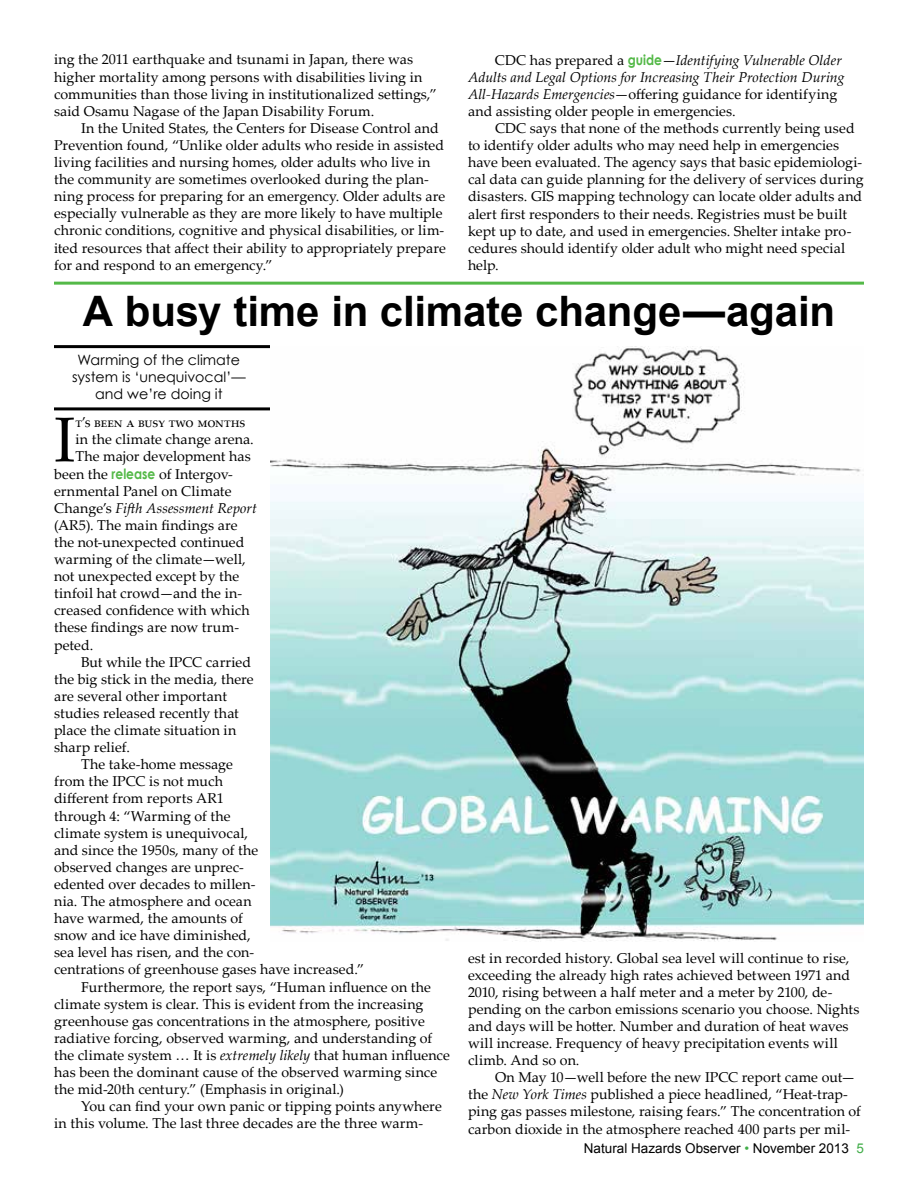
<style>
.page{position:relative;width:918px;height:1188px;background:#fff}
.page>*{position:absolute;margin:0;border:0;box-sizing:border-box;transform-origin:0 0}
.t1{font:63.3px "Palatino Linotype";color:#000}
.t2{font:700 42px "Arial";letter-spacing:-.005em;color:#000}
.t3{font:14.25px/17.1px "Palatino Linotype";letter-spacing:.005em;color:#000}
.t4{font:italic 14.25px/17.1px "Palatino Linotype";color:#000}
.t5{font:14.25px/17.1px "Century Gothic";color:#000;text-align:center}
.t6{font:13.5px "Arial";color:#000}
.s1{font-style:normal}
.s2{font-family:"Century Gothic";font-weight:700;font-style:normal;color:#54b948}
.s3{font-family:"Century Gothic";font-weight:700;color:#54b948}
.s4{font-style:italic}
.s5{color:#41ad49}
</style>
<div class="page">
<img style="left:270px;top:347px;width:594px;height:594px">
<hr style="left:54px;top:282px;width:810px;height:3px;background:#54b948">
<hr style="left:54px;top:345px;width:216px;height:3px;background:#000">
<hr style="left:54px;top:407px;width:216px;height:3px;background:#000">
<p class="t3" style="left:54px;top:50px;width:385px">ing the 2011 earthquake and tsunami in Japan, there was higher mortality among persons with disabilities living in communities than those living in institutionalized settings,” said Osamu Nagase of the Japan Disability Forum.</p>
<p class="t3" style="left:54px;top:119px;width:394px;text-indent:27px">In the United States, the Centers for Disease Control and Prevention found, “Unlike older adults who reside in assisted living facilities and nursing homes, older adults who live in the community are sometimes overlooked during the plan&shy;ning process for preparing for an emergency. Older adults are especially vulnerable as they are more likely to have multiple chronic conditions, cognitive and physical disabilities, or lim&shy;ited resources that affect their ability to appropriately prepare for and respond to an emergency.”</p>
<p class="t4" style="left:468px;top:51px;width:378px;text-indent:27px"><span class="s1">CDC has prepared a</span> <span class="s2">guide</span><span class="s1">—</span>Identifying Vulnerable Older Adults and Legal Options for Increasing Their Protection During All-Hazards Emergencies<span class="s1">—offering guidance for identifying and assisting older people in emergencies.</span></p>
<p class="t3" style="left:468px;top:119px;width:397px;text-indent:27px">CDC says that none of the methods currently being used to identify older adults who may need help in emergencies have been evaluated. The agency says that basic epidemiologi&shy;cal data can guide planning for the delivery of services during disasters. GIS mapping technology can locate older adults and alert first responders to their needs. Registries must be built kept up to date, and used in emergencies. Shelter intake pro&shy;cedures should identify older adult who might need special help.</p>
<h2 class="t2" style="left:83px;top:283px;width:754px">A busy time in climate change—again</h2>
<p class="t5" style="left:72px;top:351px;width:175px">Warming of the climate system is ‘unequivocal’— and we’re doing it</p>
<h1 class="t1" style="left:54px;top:395px;width:23px">I</h1>
<p class="t3" style="left:75px;top:413px;width:172px">t’s been a busy two months</p>
<p class="t3" style="left:75px;top:430px;width:180px">in the climate change arena.</p>
<p class="t3" style="left:75px;top:447px;width:177px">The major development has</p>
<p class="t3" style="left:54px;top:465px;width:181px">been the <span class="s3">release</span> of Intergov-</p>
<p class="t3" style="left:54px;top:482px;width:179px">ernmental Panel on Climate</p>
<p class="t4" style="left:54px;top:499px;width:204px"><span class="s1">Change’s</span> Fifth Assessment Report</p>
<p class="t3" style="left:54px;top:516px;width:185px">(AR5). The main findings are</p>
<p class="t3" style="left:54px;top:533px;width:192px">the not-unexpected continued</p>
<p class="t3" style="left:54px;top:550px;width:193px">warming of the climate—well,</p>
<p class="t3" style="left:54px;top:567px;width:187px">not unexpected except by the</p>
<p class="t3" style="left:54px;top:584px;width:190px">tinfoil hat crowd—and the in-</p>
<p class="t3" style="left:54px;top:601px;width:197px">creased confidence with which</p>
<p class="t3" style="left:54px;top:619px;width:187px">these findings are now trum-</p>
<p class="t3" style="left:54px;top:636px;width:41px">peted.</p>
<p class="t3" style="left:81px;top:653px;width:172px">But while the IPCC carried</p>
<p class="t3" style="left:54px;top:670px;width:201px">the big stick in the media, there</p>
<p class="t3" style="left:54px;top:687px;width:175px">are several other important</p>
<p class="t3" style="left:54px;top:704px;width:186px">studies released recently that</p>
<p class="t3" style="left:54px;top:721px;width:184px">place the climate situation in</p>
<p class="t3" style="left:54px;top:738px;width:77px">sharp relief.</p>
<p class="t3" style="left:81px;top:755px;width:153px">The take-home message</p>
<p class="t3" style="left:54px;top:772px;width:170px">from the IPCC is not much</p>
<p class="t3" style="left:54px;top:790px;width:171px">different from reports AR1</p>
<p class="t3" style="left:54px;top:807px;width:178px">through 4: “Warming of the</p>
<p class="t3" style="left:54px;top:824px;width:196px">climate system is unequivocal,</p>
<p class="t3" style="left:54px;top:841px;width:206px">and since the 1950s, many of the</p>
<p class="t3" style="left:54px;top:858px;width:191px">observed changes are unprec-</p>
<p class="t3" style="left:54px;top:875px;width:203px">edented over decades to millen-</p>
<p class="t3" style="left:54px;top:892px;width:199px">nia. The atmosphere and ocean</p>
<p class="t3" style="left:54px;top:909px;width:190px">have warmed, the amounts of</p>
<p class="t3" style="left:54px;top:926px;width:198px">snow and ice have diminished,</p>
<p class="t3" style="left:54px;top:943px;width:202px">sea level has risen, and the con-</p>
<p class="t3" style="left:54px;top:961px;width:312px">centrations of greenhouse gases have increased.”</p>
<p class="t3" style="left:81px;top:978px;width:352px">Furthermore, the report says, “Human influence on the</p>
<p class="t3" style="left:54px;top:995px;width:371px">climate system is clear. This is evident from the increasing</p>
<p class="t3" style="left:54px;top:1012px;width:372px">greenhouse gas concentrations in the atmosphere, positive</p>
<p class="t3" style="left:54px;top:1029px;width:380px">radiative forcing, observed warming, and understanding of</p>
<p class="t3" style="left:54px;top:1046px;width:397px">the climate system … It is <span class="s4">extremely likely</span> that human influence</p>
<p class="t3" style="left:54px;top:1063px;width:385px">has been the dominant cause of the observed warming since</p>
<p class="t3" style="left:54px;top:1080px;width:291px">the mid-20th century.” (Emphasis in original.)</p>
<p class="t3" style="left:81px;top:1097px;width:362px">You can find your own panic or tipping points anywhere</p>
<p class="t3" style="left:54px;top:1114px;width:371px">in this volume. The last three decades are the three warm-</p>
<p class="t3" style="left:468px;top:949px;width:393px">est in recorded history. Global sea level will continue to rise, exceeding the already high rates achieved between 1971 and 2010, rising between a half meter and a meter by 2100, de&shy;pending on the carbon emissions scenario you choose. Nights and days will be hotter. Number and duration of heat waves will increase. Frequency of heavy precipitation events will climb. And so on.</p>
<p class="t3" style="left:468px;top:1068px;width:395px;text-indent:27px">On May 10—well before the new IPCC report came out— the <span class="s4">New York Times</span> published a piece headlined, “Heat-trap&shy;ping gas passes milestone, raising fears.” The concentration of carbon dioxide in the atmosphere reached 400 parts per mil-</p>
<p class="t6" style="left:584px;top:1139px;width:282px">Natural Hazards Observer <span class="s5">•</span> November 2013 <span class="s5">5</span></p>
</div>
